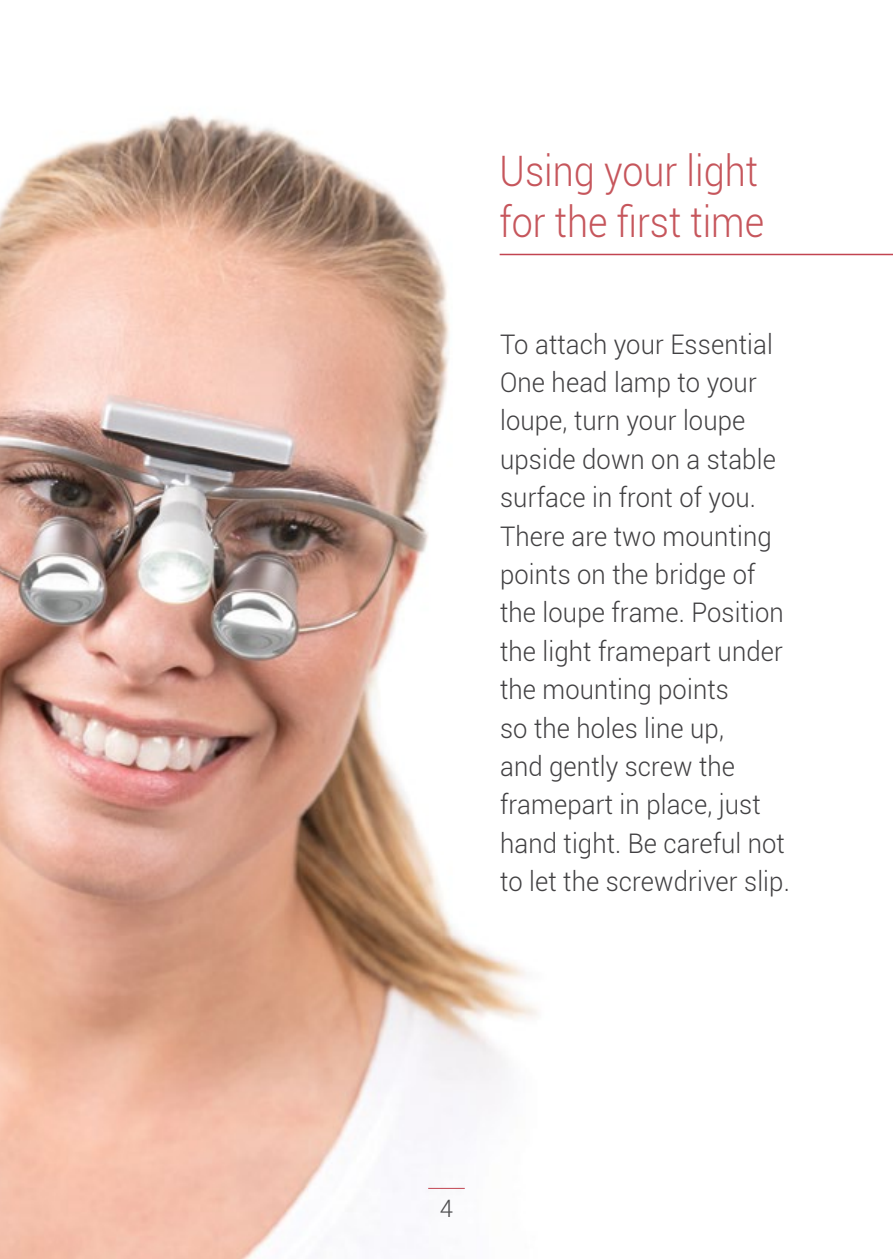
<style>
.page{position:relative;width:893px;height:1259px;background:#fff}
.page>*{position:absolute;margin:0;border:0;box-sizing:border-box;transform-origin:0 0}
.t1{font:300 42px/50.4px "Roboto";color:#c6565c;scale:.9 1}
.t2{font:300 27px/38.4px "Roboto";letter-spacing:.005em;color:#414042;scale:.95 1}
.t3{font:300 24px "Roboto";color:#4d4d4f}
</style>
<div class="page">
<img style="left:0;top:114px;width:669px;height:1145px">
<hr style="left:428px;top:1187px;width:37px;height:2px;background:#c24451">
<hr style="left:500px;top:254px;width:393px;height:1px;background:#c24451">
<h1 class="t1" style="left:500px;top:145px;width:296px">Using your light for the first time</h1>
<p class="t2" style="left:500px;top:324px;width:306px">To attach your Essential<br>One head lamp to your loupe, turn your loupe upside down on a stable surface in front of you.<br>There are two mounting points on the bridge of the loupe frame. Position the light framepart under the mounting points<br>so the holes line up,<br>and gently screw the framepart in place, just hand tight. Be careful not to let the screwdriver slip.</p>
<p class="t3" style="left:440px;top:1191px;width:15px">4</p>
</div>
